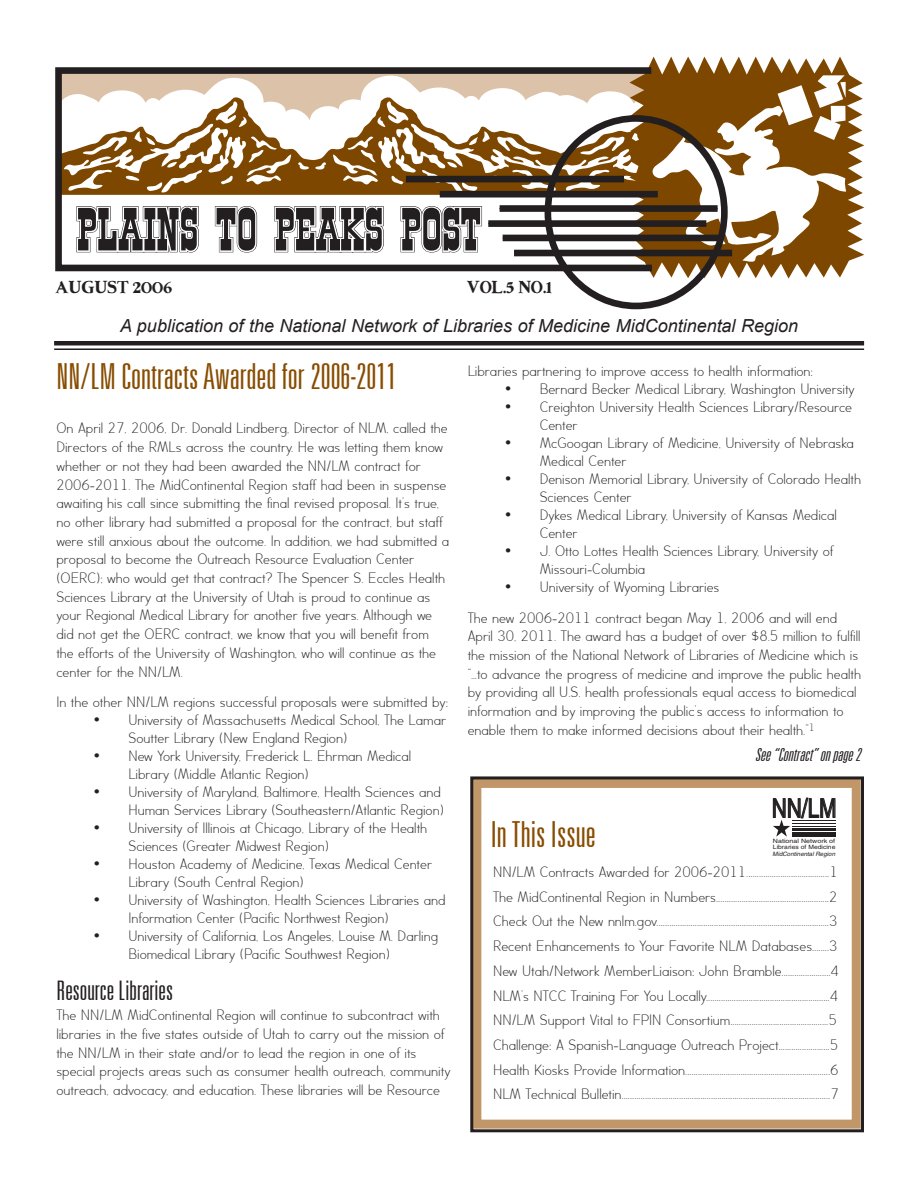
<style>
.page{position:relative;width:918px;height:1188px;background:#fff}
.page>*{position:absolute;margin:0;border:0;box-sizing:border-box;transform-origin:0 0}
.t1{font:300 ultra-condensed 36px "Univers LT";color:#884d00}
.t2{font:300 ultra-condensed 27px "Univers LT";color:#231f20}
.t3{font:26.25px "Helvetica";color:#231f20;scale:.79 1}
.t4{font:italic 18px "Arial";color:#231f20}
.t5{font:italic 300 ultra-condensed 18px "Univers LT";color:#231f20}
.t6{font:15px/18.8px "Backtalk Sans BTN Lt";color:#231f20}
.t7{font:700 15px "Ursa Serif";color:#231f20}
.t8{font:6px/6.3px "Helvetica";color:#231f20;scale:1.2 1}
.t9{font:italic 6px "Helvetica";color:#231f20;scale:1.04 1}
</style>
<div class="page">
<div style="left:472px;top:779px;width:389px;height:350px;border:9px solid #c1976a"></div>
<svg style="left:650px;top:57px;width:214px;height:222px"></svg>
<svg style="left:659px;top:75px;width:187px;height:193px"></svg>
<div style="left:500px;top:205px;width:218px;height:7px;background:#231f20"></div>
<div style="left:488px;top:220px;width:218px;height:7px;background:#231f20"></div>
<div style="left:503px;top:235px;width:218px;height:6px;background:#231f20"></div>
<div style="left:514px;top:250px;width:218px;height:6px;background:#231f20"></div>
<div style="left:545px;top:115px;width:183px;height:194px;border:7px solid #231f20;border-radius:50%"></div>
<svg style="left:55px;top:64px;width:604px;height:211px"></svg>
<hr style="left:54px;top:341px;width:810px;height:4px;background:#231f20">
<hr style="left:54px;top:348px;width:810px;height:2px;background:#231f20">
<div style="left:470px;top:776px;width:394px;height:356px;border:3px solid #231f20"></div>
<hr style="left:792px;top:823px;width:43px;height:1px;background:#231f20">
<hr style="left:792px;top:829px;width:43px;height:2px;background:#231f20">
<hr style="left:792px;top:832px;width:43px;height:4px;background:#231f20">
<svg style="left:773px;top:820px;width:17px;height:17px"></svg>
<hr style="left:792px;top:826px;width:43px;height:1px;background:#231f20">
<hr style="left:792px;top:820px;width:43px;height:1px;background:#231f20">
<p class="t7" style="left:56px;top:278px;width:118px">AUGUST 2006</p>
<p class="t7" style="left:467px;top:278px;width:86px">VOL.5 NO.1</p>
<p class="t4" style="left:120px;top:316px;width:679px">A publication of the National Network of Libraries of Medicine MidContinental Region</p>
<h1 class="t1" style="left:56px;top:358px;width:341px">NN/LM Contracts Awarded for 2006-2011</h1>
<p class="t6" style="left:56px;top:420px;width:394px">On April 27, 2006, Dr. Donald Lindberg, Director of NLM, called the Directors of the RMLs across the country. He was letting them know whether or not they had been awarded the NN/LM contract for 2006-2011. The MidContinental Region staff had been in suspense awaiting his call since submitting the final revised proposal. It’s true, no other library had submitted a proposal for the contract, but staff were still anxious about the outcome. In addition, we had submitted a proposal to become the Outreach Resource Evaluation Center (OERC); who would get that contract? The Spencer S. Eccles Health Sciences Library at the University of Utah is proud to continue as your Regional Medical Library for another five years. Although we did not get the OERC contract, we know that you will benefit from the efforts of the University of Washington, who will continue as the center for the NN/LM.</p>
<p class="t6" style="left:56px;top:693px;width:393px">In the other NN/LM regions successful proposals were submitted by:</p>
<p class="t6" style="left:128px;top:712px;width:319px;line-height:18px;text-indent:-36px">• University of Massachusetts Medical School, The Lamar<br>Soutter Library (New England Region)</p>
<p class="t6" style="left:128px;top:748px;width:284px;line-height:18px;text-indent:-36px">• New York University, Frederick L. Ehrman Medical<br>Library (Middle Atlantic Region)</p>
<p class="t6" style="left:92px;top:784px;width:353px;line-height:18px;text-align:right">• University of Maryland, Baltimore, Health Sciences and<br>Human Services Library (Southeastern/Atlantic Region)</p>
<p class="t6" style="left:128px;top:820px;width:300px;line-height:18px;text-indent:-36px">• University of Illinois at Chicago, Library of the Health<br>Sciences (Greater Midwest Region)</p>
<p class="t6" style="left:128px;top:856px;width:305px;line-height:18px;text-indent:-36px">• Houston Academy of Medicine, Texas Medical Center<br>Library (South Central Region)</p>
<p class="t6" style="left:128px;top:892px;width:319px;line-height:18px;text-indent:-36px">• University of Washington, Health Sciences Libraries and<br>Information Center (Pacific Northwest Region)</p>
<p class="t6" style="left:128px;top:928px;width:311px;line-height:18px;text-indent:-36px">• University of California, Los Angeles, Louise M. Darling<br>Biomedical Library (Pacific Southwest Region)</p>
<h2 class="t2" style="left:56px;top:977px;width:118px">Resource Libraries</h2>
<p class="t6" style="left:56px;top:1006px;width:396px">The NN/LM MidContinental Region will continue to subcontract with libraries in the five states outside of Utah to carry out the mission of the NN/LM in their state and/or to lead the region in one of its special projects areas such as consumer health outreach, community outreach, advocacy, and education. These libraries will be Resource</p>
<p class="t6" style="left:468px;top:362px;width:347px">Libraries partnering to improve access to health information:</p>
<p class="t6" style="left:504px;top:380px;width:353px">• Bernard Becker Medical Library, Washington University</p>
<p class="t6" style="left:540px;top:398px;width:314px;line-height:18px;text-indent:-36px">• Creighton University Health Sciences Library/Resource<br>Center</p>
<p class="t6" style="left:540px;top:434px;width:316px;line-height:18px;text-indent:-36px">• McGoogan Library of Medicine, University of Nebraska<br>Medical Center</p>
<p class="t6" style="left:540px;top:470px;width:323px;line-height:18px;text-indent:-36px">• Denison Memorial Library, University of Colorado Health<br>Sciences Center</p>
<p class="t6" style="left:540px;top:506px;width:299px;line-height:18px;text-indent:-36px">• Dykes Medical Library, University of Kansas Medical<br>Center</p>
<p class="t6" style="left:540px;top:542px;width:295px;line-height:18px;text-indent:-36px">• J. Otto Lottes Health Sciences Library, University of<br>Missouri-Columbia</p>
<p class="t6" style="left:468px;top:572px;width:371px;line-height:30.8px;text-indent:36px">• University of Wyoming Libraries<br>The new 2006-2011 contract began May 1, 2006 and will end</p>
<p class="t6" style="left:468px;top:627px;width:395px">April 30, 2011. The award has a budget of over $8.5 million to fulfill the mission of the National Network of Libraries of Medicine which is “…to advance the progress of medicine and improve the public health by providing all U.S. health professionals equal access to biomedical information and by improving the public’s access to information to enable them to make informed decisions about their health.”<sup>1</sup></p>
<h1 class="t1" style="left:491px;top:815px;width:106px">In This Issue</h1>
<p class="t5" style="left:755px;top:745px;width:111px">See“Contract”onpage2</p>
<h3 class="t3" style="left:772px;top:793px;width:83px">NN/LM</h3>
<p class="t8" style="left:773px;top:838px;width:54px">National Network of<br>Libraries of Medicine</p>
<p class="t9" style="left:773px;top:850px;width:62px">MidContinental Region</p>
<p class="t6" style="left:493px;top:860px;width:347px;line-height:24.8px">NN/LM Contracts Awarded for 2006-2011.......................................1<br>The MidContinental Region in Numbers.....................................................2<br>Check Out the New nnlm.gov.................................................................................3<br>Recent Enhancements to Your Favorite NLM Databases........3<br>New Utah/Network MemberLiaison: John Bramble.......................4<br>NLM’s NTCC Training For You Locally..........................................................4<br>NN/LM Support Vital to FPIN Consortium..............................................5<br>Challenge: A Spanish-Language Outreach Project........................5<br>Health Kiosks Provide Information....................................................................6<br>NLM Technical Bulletin..................................................................................................7</p>
</div>
